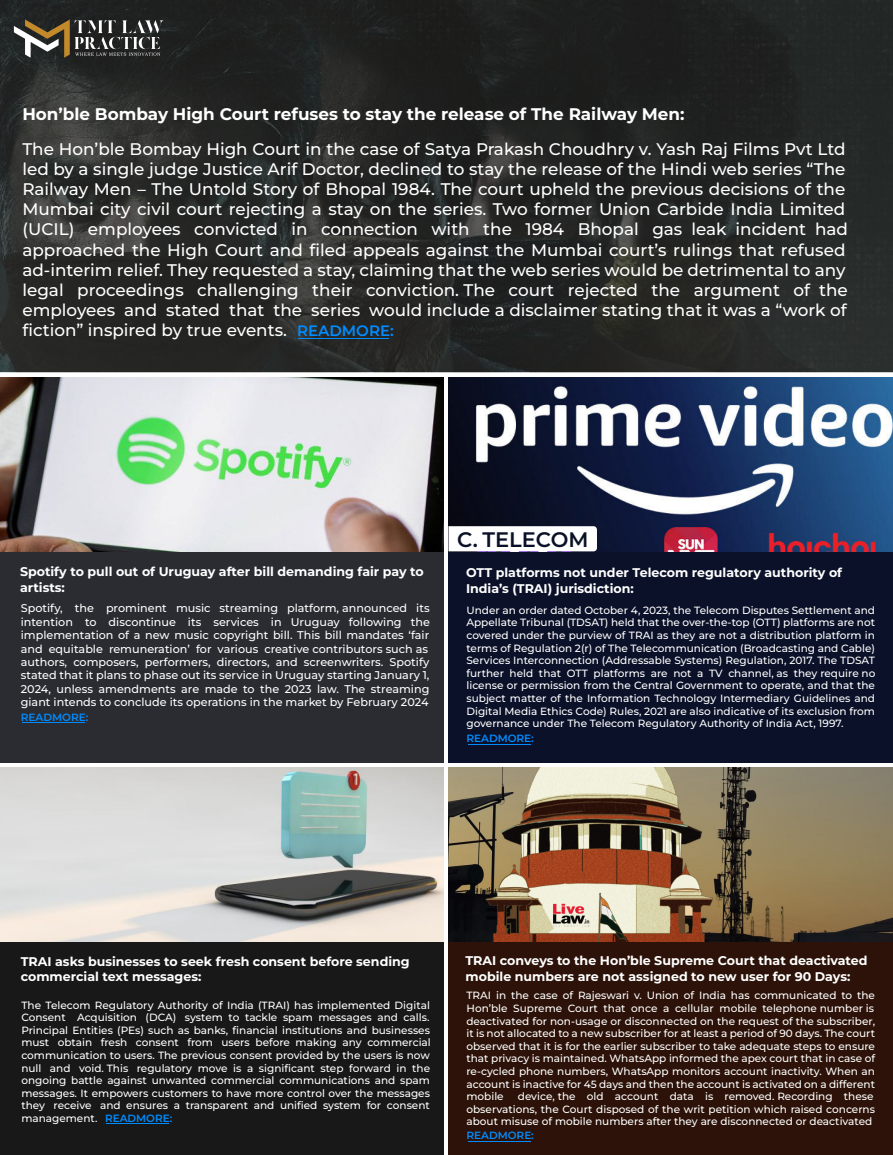
<style>
.page{position:relative;width:893px;height:1155px;background:#fff}
.page>*{position:absolute;margin:0;border:0;box-sizing:border-box;transform-origin:0 0}
.t1{font:600 21px "Montserrat";color:#0a1126}
.t2{font:500 16.8px/20.2px "Montserrat";color:#fff}
.t3{font:700 16.8px "Montserrat";color:#fff}
.t4{font:600 15.08px "Montserrat";color:#008cff}
.t5{font:700 12.6px/15.1px "Montserrat";color:#fff}
.t6{font:500 11.2px/13.4px "Montserrat";color:#fff}
.t7{font:500 10.5px/12.6px "Montserrat";color:#fff}
.t8{font:600 10.5px "Montserrat";color:#008cff}
</style>
<div class="page">
<img style="left:0;top:0;width:892px;height:372px">
<div style="left:0;top:377px;width:444px;height:385px;background:#2a2c32"></div>
<div style="left:0;top:767px;width:444px;height:388px;background:#181818"></div>
<div style="left:448px;top:767px;width:444px;height:388px;background:#2c1208"></div>
<div style="left:448px;top:377px;width:444px;height:385px;background:#0b1129"></div>
<svg style="left:14px;top:19px;width:149px;height:39px;background:#55534b"></svg>
<img style="left:448px;top:378px;width:444px;height:174px">
<img style="left:0;top:378px;width:444px;height:174px">
<img style="left:448px;top:767px;width:444px;height:175px">
<img style="left:0;top:767px;width:444px;height:175px">
<hr style="left:467px;top:1141px;width:63px;height:1px;background:#008cff">
<hr style="left:106px;top:1123px;width:63px;height:1px;background:#008cff">
<hr style="left:22px;top:723px;width:63px;height:1px;background:#008cff">
<hr style="left:467px;top:744px;width:63px;height:1px;background:#008cff">
<hr style="left:298px;top:338px;width:91px;height:1px;background:#008cff">
<div style="left:448px;top:526px;width:149px;height:25px;background:#fff"></div>
<h2 class="t3" style="left:22px;top:107px;width:663px">Hon’ble Bombay High Court refuses to stay the release of The Railway Men:</h2>
<p class="t2" style="left:22px;top:139px;width:827px">The Hon’ble Bombay High Court in the case of Satya Prakash Choudhry v. Yash Raj Films Pvt Ltd led by a single judge Justice Arif Doctor, declined to stay the release of the Hindi web series “The Railway Men – The Untold Story of Bhopal 1984. The court upheld the previous decisions of the Mumbai city civil court rejecting a stay on the series. Two former Union Carbide India Limited (UCIL) employees convicted in connection with the 1984 Bhopal gas leak incident had approached the High Court and filed appeals against the Mumbai court’s rulings that refused ad-interim relief. They requested a stay, claiming that the web series would be detrimental to any legal proceedings challenging their conviction. The court rejected the argument of the employees and stated that the series would include a disclaimer stating that it was a “work of fiction” inspired by true events.</p>
<h3 class="t4" style="left:297px;top:323px;width:98px">READMORE:</h3>
<h1 class="t1" style="left:457px;top:529px;width:133px">C. TELECOM</h1>
<p class="t5" style="left:20px;top:565px;width:405px">Spotify to pull out of Uruguay after bill demanding fair pay to artists:</p>
<p class="t5" style="left:466px;top:566px;width:377px">OTT platforms not under Telecom regulatory authority of<br>India’s (TRAI) jurisdiction:</p>
<p class="t6" style="left:21px;top:602px;width:410px">Spotify, the prominent music streaming platform, announced its intention to discontinue its services in Uruguay following the implementation of a new music copyright bill. This bill mandates ‘fair and equitable remuneration’ for various creative contributors such as authors, composers, performers, directors, and screenwriters. Spotify stated that it plans to phase out its service in Uruguay starting January 1, 2024, unless amendments are made to the 2023 law. The streaming giant intends to conclude its operations in the market by February 2024</p>
<p class="t7" style="left:466px;top:604px;width:410px;text-align:justify">Under an order dated October 4, 2023, the Telecom Disputes Settlement and Appellate Tribunal (TDSAT) held that the over-the-top (OTT) platforms are not covered under the purview of TRAI as they are not a distribution platform in terms of Regulation 2(r) of The Telecommunication (Broadcasting and Cable)<br>Services Interconnection (Addressable Systems) Regulation, 2017. The TDSAT further held that OTT platforms are not a TV channel, as they require no license or permission from the Central Government to operate, and that the subject matter of the Information Technology Intermediary Guidelines and Digital Media Ethics Code) Rules, 2021 are also indicative of its exclusion from governance under The Telecom Regulatory Authority of India Act, 1997.</p>
<p class="t8" style="left:21px;top:712px;width:69px">READMORE:</p>
<p class="t8" style="left:466px;top:733px;width:69px">READMORE:</p>
<p class="t5" style="left:21px;top:955px;width:390px">TRAI asks businesses to seek fresh consent before sending commercial text messages:</p>
<p class="t5" style="left:465px;top:954px;width:403px">TRAI conveys to the Hon’ble Supreme Court that deactivated mobile numbers are not assigned to new user for 90 Days:</p>
<p class="t7" style="left:21px;top:999px;width:411px">The Telecom Regulatory Authority of India (TRAI) has implemented Digital Consent Acquisition (DCA) system to tackle spam messages and calls.<br>Principal Entities (PEs) such as banks, financial institutions and businesses must obtain fresh consent from users before making any commercial communication to users. The previous consent provided by the users is now null and void. This regulatory move is a significant step forward in the ongoing battle against unwanted commercial communications and spam messages. It empowers customers to have more control over the messages they receive and ensures a transparent and unified system for consent management.</p>
<p class="t8" style="left:466px;top:1130px;width:69px">READMORE:</p>
<p class="t7" style="left:466px;top:990px;width:410px;text-align:justify">TRAI in the case of Rajeswari v. Union of India has communicated to the Hon’ble Supreme Court that once a cellular mobile telephone number is deactivated for non-usage or disconnected on the request of the subscriber, it is not allocated to a new subscriber for at least a period of 90 days. The court observed that it is for the earlier subscriber to take adequate steps to ensure that privacy is maintained. WhatsApp informed the apex court that in case of re-cycled phone numbers, WhatsApp monitors account inactivity. When an account is inactive for 45 days and then the account is activated on a different mobile</p>
<p class="t7" style="left:466px;top:1091px;width:410px;text-indent:51px">device, the old account data is removed. Recording these observations, the Court disposed of the writ petition which raised concerns about misuse of mobile numbers after they are disconnected or deactivated</p>
<p class="t8" style="left:105px;top:1113px;width:69px">READMORE:</p>
</div>
